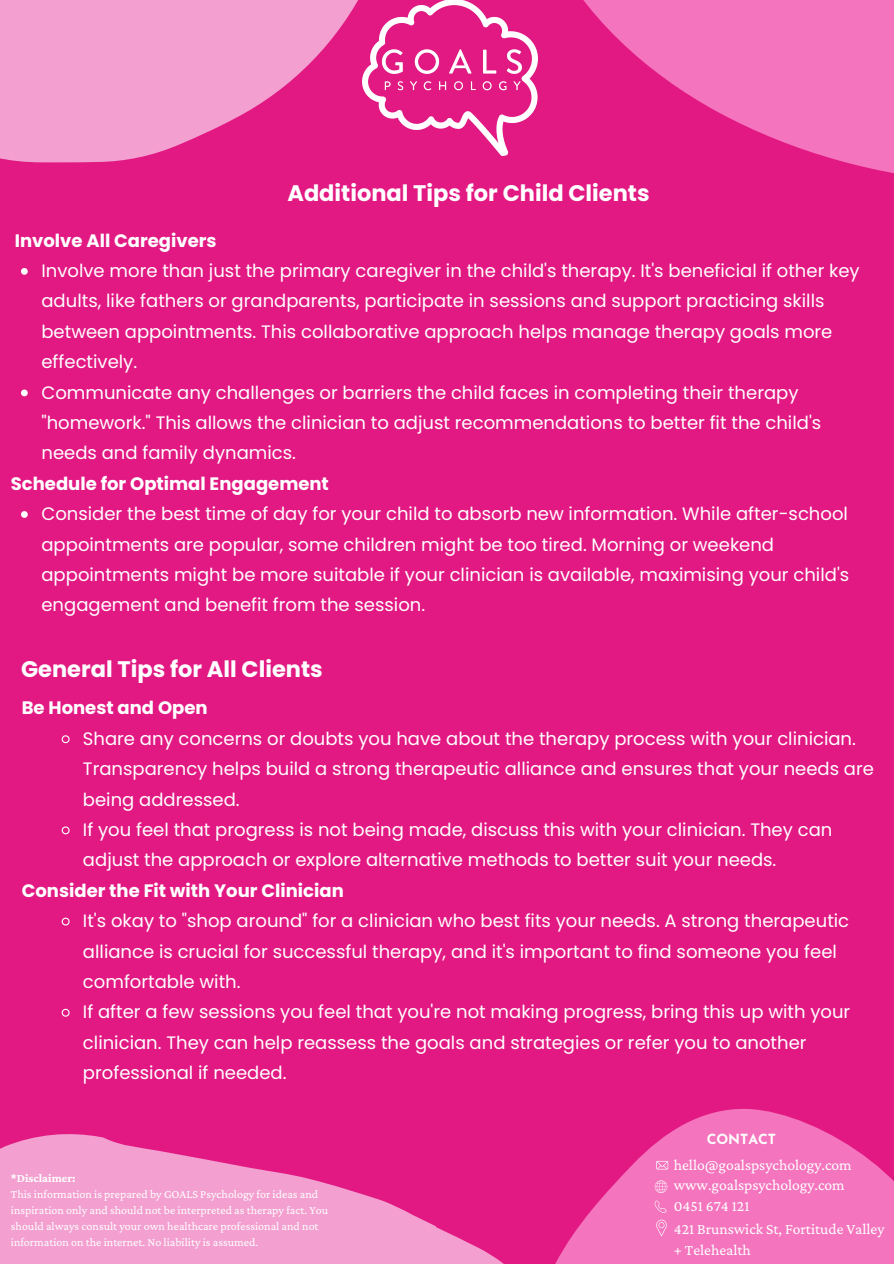
<style>
.page{position:relative;width:894px;height:1264px;background:#fff}
.page>*{position:absolute;margin:0;border:0;box-sizing:border-box;transform-origin:0 0}
.t1{font:700 22.5px "Poppins";color:#fff}
.t2{font:18px/30.3px "Poppins";color:#fff}
.t3{font:700 18px "Poppins";color:#fff}
.t4{font:15.6px/21.3px "Crimson Pro";color:#fff}
.t5{font:700 13.95px "Josefin Sans";color:#fff}
.t6{font:12px/16px "Crimson Pro";color:#fff}
.t7{font:700 12px "Crimson Pro";color:#fff}
</style>
<div class="page">
<div style="left:0;top:0;width:893px;height:1263px;background:#e21983"></div>
<svg style="left:0;top:0;width:358px;height:163px;fill:#f3a0d0"></svg>
<img style="left:362px;top:0;width:146px;height:155px">
<svg style="left:508px;top:0;width:385px;height:173px;fill:#f475be"></svg>
<svg style="left:21px;top:268px;width:7px;height:7px"></svg>
<svg style="left:21px;top:389px;width:7px;height:7px"></svg>
<svg style="left:21px;top:511px;width:7px;height:7px"></svg>
<svg style="left:61px;top:735px;width:9px;height:9px"></svg>
<svg style="left:61px;top:826px;width:9px;height:9px"></svg>
<svg style="left:61px;top:917px;width:9px;height:9px"></svg>
<svg style="left:61px;top:1008px;width:9px;height:9px"></svg>
<svg style="left:0;top:1134px;width:503px;height:129px;fill:#f3a0d0"></svg>
<svg style="left:556px;top:1108px;width:337px;height:155px;fill:#f475be"></svg>
<svg style="left:656px;top:1160px;width:11px;height:9px"></svg>
<svg style="left:656px;top:1219px;width:10px;height:17px"></svg>
<svg style="left:654px;top:1180px;width:13px;height:12px"></svg>
<svg style="left:654px;top:1200px;width:12px;height:12px"></svg>
<p class="t1" style="left:287px;top:177px;width:363px">Additional Tips for Child Clients</p>
<p class="t3" style="left:15px;top:228px;width:203px">Involve All Caregivers</p>
<h1 class="t2" style="left:41px;top:255px;width:819px">Involve more than just the primary caregiver in the child's therapy. It's beneficial if other key adults, like fathers or grandparents, participate in sessions and support practicing skills between appointments. This collaborative approach helps manage therapy goals more effectively.</h1>
<h2 class="t2" style="left:41px;top:377px;width:781px">Communicate any challenges or barriers the child faces in completing their therapy "homework." This allows the clinician to adjust recommendations to better fit the child's needs and family dynamics.</h2>
<p class="t3" style="left:11px;top:471px;width:319px">Schedule for Optimal Engagement</p>
<p class="t2" style="left:41px;top:498px;width:809px">Consider the best time of day for your child to absorb new information. While after-school appointments are popular, some children might be too tired. Morning or weekend appointments might be more suitable if your clinician is available, maximising your child's engagement and benefit from the session.</p>
<h2 class="t1" style="left:21px;top:653px;width:303px">General Tips for All Clients</h2>
<h2 class="t3" style="left:22px;top:695px;width:187px">Be Honest and Open</h2>
<p class="t2" style="left:83px;top:723px;width:792px">Share any concerns or doubts you have about the therapy process with your clinician.<br>Transparency helps build a strong therapeutic alliance and ensures that your needs are being addressed.</p>
<h1 class="t2" style="left:83px;top:814px;width:750px">If you feel that progress is not being made, discuss this with your clinician. They can adjust the approach or explore alternative methods to better suit your needs.</h1>
<h2 class="t3" style="left:22px;top:877px;width:323px">Consider the Fit with Your Clinician</h2>
<p class="t2" style="left:83px;top:905px;width:767px">It's okay to "shop around" for a clinician who best fits your needs. A strong therapeutic alliance is crucial for successful therapy, and it's important to find someone you feel comfortable with.</p>
<p class="t2" style="left:83px;top:996px;width:768px">If after a few sessions you feel that you're not making progress, bring this up with your clinician. They can help reassess the goals and strategies or refer you to another professional if needed.</p>
<p class="t5" style="left:706px;top:1133px;width:71px">CONTACT</p>
<p class="t4" style="left:673px;top:1153px;width:179px">hello@goalspsychology.com</p>
<p class="t4" style="left:673px;top:1173px;width:172px">www.goalspsychology.com</p>
<p class="t7" style="left:11px;top:1171px;width:66px">*Disclaimer:</p>
<p class="t6" style="left:11px;top:1186px;width:318px">This information is prepared by GOALS Psychology for ideas and inspiration only and should not be interpreted as therapy fact. You should always consult your own healthcare professional and not information on the internet. No liability is assumed.</p>
<p class="t4" style="left:673px;top:1195px;width:77px">0451 674 121</p>
<p class="t4" style="left:673px;top:1217px;width:212px">421 Brunswick St, Fortitude Valley + Telehealth</p>
</div>
